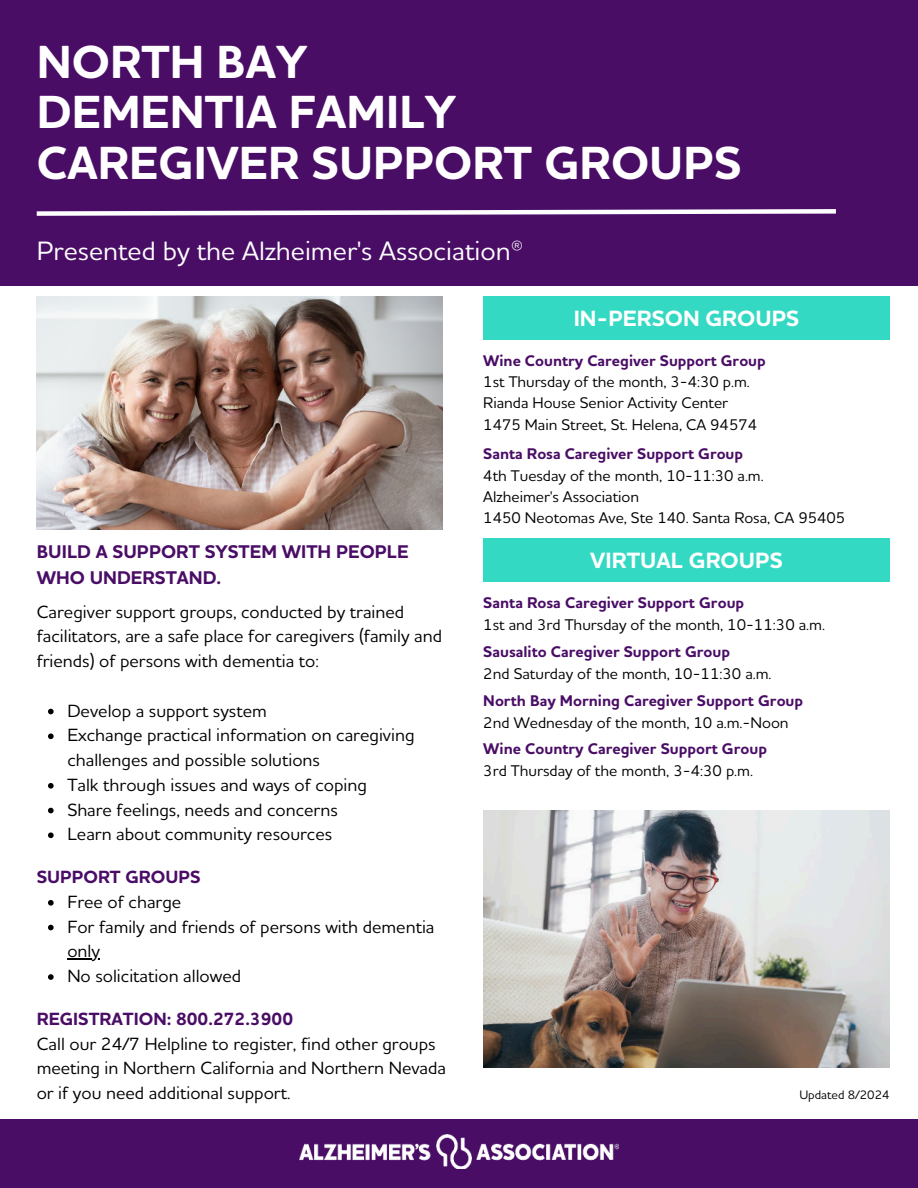
<style>
.page{position:relative;width:918px;height:1188px;background:#fff}
.page>*{position:absolute;margin:0;border:0;box-sizing:border-box;transform-origin:0 0}
.t1{font:700 47.25px/50.7px "Houschka Alt Pro";color:#fff}
.t2{font:500 27px "Houschka Alt Pro";color:#fff}
.t3{font:700 22.5px "Houschka Alt Pro";color:#fff}
.t4{font:700 18.75px/25.8px "Houschka Alt Pro";color:#4a0d66}
.t5{font:500 18px/24.8px "Houschka Alt Pro";color:#000}
.t6{font:700 18px "Houschka Alt Pro";color:#4a0d66}
.t7{font:500 15.75px/21.3px "Houschka Alt Pro";color:#000}
.t8{font:700 15.75px "Houschka Alt Pro";color:#4a0d66}
.t9{font:500 12.45px "Houschka Alt Pro";color:#000}
</style>
<div class="page">
<div style="left:0;top:0;width:918px;height:285px;background:#4a0d66"></div>
<svg style="left:36px;top:209px;width:800px;height:7px"></svg>
<img style="left:37px;top:297px;width:406px;height:233px">
<div style="left:0;top:1120px;width:918px;height:68px;background:#4a0d66"></div>
<img style="left:299px;top:1135px;width:320px;height:33px">
<div style="left:483px;top:297px;width:407px;height:43px;background:#34d9c3"></div>
<img style="left:483px;top:811px;width:406px;height:256px">
<svg style="left:48px;top:709px;width:6px;height:5px"></svg>
<svg style="left:48px;top:733px;width:6px;height:6px"></svg>
<svg style="left:48px;top:783px;width:6px;height:6px"></svg>
<svg style="left:48px;top:808px;width:6px;height:5px"></svg>
<svg style="left:48px;top:832px;width:6px;height:6px"></svg>
<div style="left:483px;top:539px;width:407px;height:43px;background:#34d9c3"></div>
<svg style="left:48px;top:900px;width:6px;height:6px"></svg>
<svg style="left:48px;top:925px;width:6px;height:5px"></svg>
<hr style="left:67px;top:958px;width:33px;height:2px;background:#000">
<svg style="left:48px;top:974px;width:6px;height:6px"></svg>
<h1 class="t1" style="left:37px;top:37px;width:706px">NORTH BAY<br>DEMENTIA FAMILY<br>CAREGIVER SUPPORT GROUPS</h1>
<h2 class="t2" style="left:37px;top:234px;width:488px">Presented by the Alzheimer's Association®</h2>
<p class="t3" style="left:574px;top:304px;width:227px">IN-PERSON GROUPS</p>
<p class="t8" style="left:483px;top:350px;width:284px">Wine Country Caregiver Support Group</p>
<p class="t7" style="left:483px;top:371px;width:275px">1st Thursday of the month, 3-4:30 p.m.<br>Rianda House Senior Activity Center<br>1475 Main Street, St. Helena, CA 94574</p>
<p class="t4" style="left:37px;top:539px;width:373px">BUILD A SUPPORT SYSTEM WITH PEOPLE<br>WHO UNDERSTAND.</p>
<p class="t5" style="left:37px;top:599px;width:407px">Caregiver support groups, conducted by trained facilitators, are a safe place for caregivers (family and friends) of persons with dementia to:</p>
<p class="t5" style="left:67px;top:698px;width:349px">Develop a support system<br>Exchange practical information on caregiving challenges and possible solutions<br>Talk through issues and ways of coping Share feelings, needs and concerns<br>Learn about community resources</p>
<p class="t6" style="left:37px;top:865px;width:165px">SUPPORT GROUPS</p>
<p class="t5" style="left:67px;top:889px;width:369px">Free of charge<br>For family and friends of persons with dementia only<br>No solicitation allowed</p>
<p class="t6" style="left:37px;top:1007px;width:258px">REGISTRATION: 800.272.3900</p>
<p class="t5" style="left:37px;top:1031px;width:411px">Call our 24/7 Helpline to register, find other groups meeting in Northern California and Northern Nevada or if you need additional support.</p>
<p class="t8" style="left:483px;top:444px;width:261px">Santa Rosa Caregiver Support Group</p>
<p class="t7" style="left:483px;top:464px;width:364px">4th Tuesday of the month, 10-11:30 a.m.<br>Alzheimer's Association<br>1450 Neotomas Ave, Ste 140. Santa Rosa, CA 95405</p>
<p class="t3" style="left:590px;top:546px;width:194px">VIRTUAL GROUPS</p>
<p class="t8" style="left:483px;top:593px;width:262px">Santa Rosa Caregiver Support Group</p>
<p class="t7" style="left:483px;top:614px;width:343px">1st and 3rd Thursday of the month, 10-11:30 a.m.</p>
<p class="t8" style="left:483px;top:641px;width:248px">Sausalito Caregiver Support Group</p>
<p class="t7" style="left:483px;top:662px;width:290px">2nd Saturday of the month, 10-11:30 a.m.</p>
<p class="t8" style="left:483px;top:690px;width:321px">North Bay Morning Caregiver Support Group</p>
<p class="t7" style="left:483px;top:711px;width:307px">2nd Wednesday of the month, 10 a.m.-Noon</p>
<p class="t8" style="left:483px;top:739px;width:285px">Wine Country Caregiver Support Group</p>
<p class="t7" style="left:483px;top:760px;width:271px">3rd Thursday of the month, 3-4:30 p.m.</p>
<p class="t9" style="left:799px;top:1087px;width:92px">Updated 8/2024</p>
</div>
